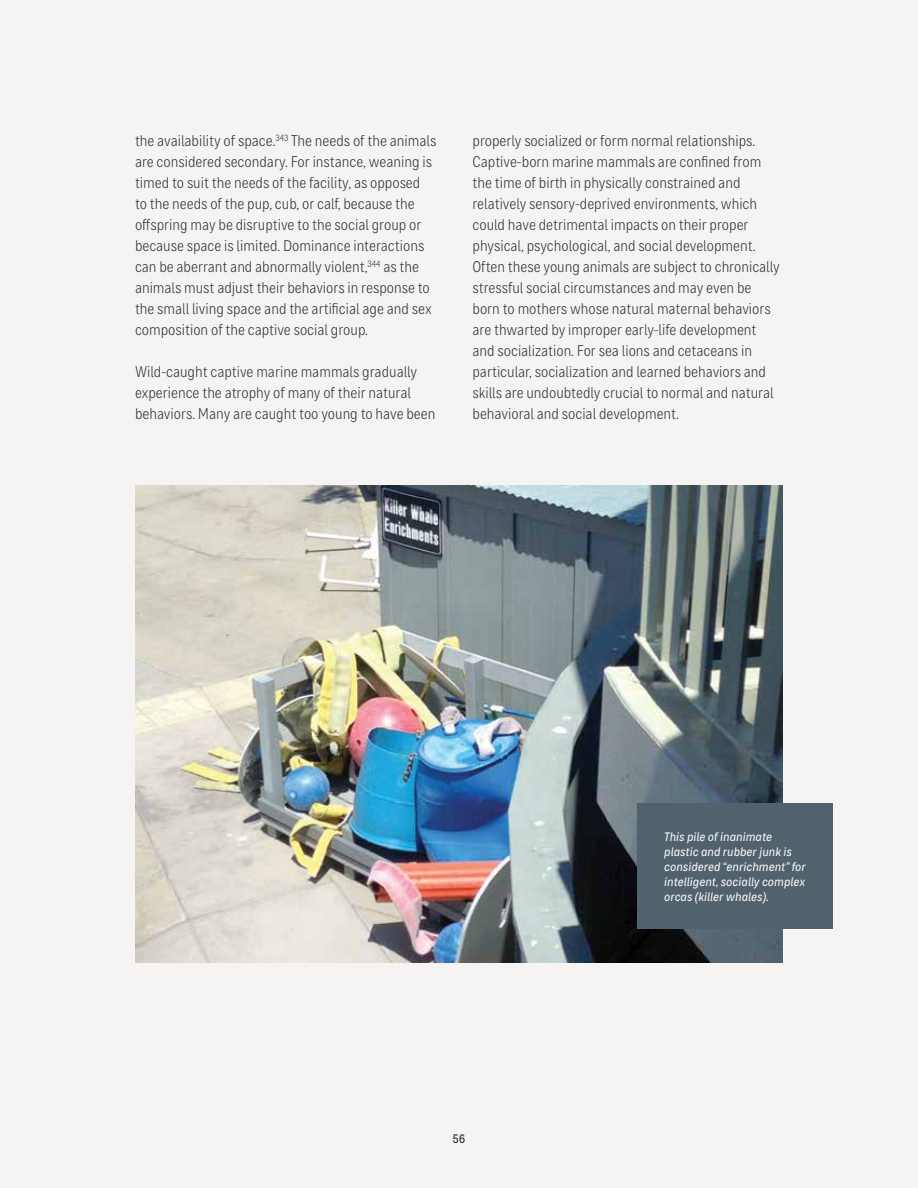
<style>
.page{position:relative;width:918px;height:1188px;background:#f5f4f2}
.page>*{position:absolute;margin:0;border:0;box-sizing:border-box;transform-origin:0 0}
.t1{font:300 15px/21px "Bruta Glb Condensed";color:#232d38}
.t2{font:italic 12px/15px "Bruta Glb Condensed";color:#f5f4f2}
.t3{font:12px "Bruta Glb Condensed";color:#232d38}
</style>
<div class="page">
<img style="left:135px;top:485px;width:648px;height:478px">
<div style="left:637px;top:804px;width:196px;height:125px;background:#51626d"></div>
<p class="t1" style="left:135px;top:129px;width:303px">the availability of space.<sup>343</sup> The needs of the animals are considered secondary. For instance, weaning is timed to suit the needs of the facility, as opposed<br>to the needs of the pup, cub, or calf, because the offspring may be disruptive to the social group or because space is limited. Dominance interactions can be aberrant and abnormally violent,<sup>344</sup> as the animals must adjust their behaviors in response to the small living space and the artificial age and sex composition of the captive social group.</p>
<p class="t1" style="left:135px;top:360px;width:302px">Wild-caught captive marine mammals gradually experience the atrophy of many of their natural behaviors. Many are caught too young to have been</p>
<p class="t1" style="left:473px;top:129px;width:309px">properly socialized or form normal relationships.<br>Captive-born marine mammals are confined from the time of birth in physically constrained and relatively sensory-deprived environments, which could have detrimental impacts on their proper physical, psychological, and social development.<br>Often these young animals are subject to chronically stressful social circumstances and may even be born to mothers whose natural maternal behaviors are thwarted by improper early-life development and socialization. For sea lions and cetaceans in particular, socialization and learned behaviors and skills are undoubtedly crucial to normal and natural behavioral and social development.</p>
<p class="t3" style="left:453px;top:1129px;width:14px">56</p>
<p class="t2" style="left:664px;top:828px;width:143px">This pile of inanimate plastic and rubber junk is considered “enrichment” for intelligent, socially complex orcas (killer whales).</p>
</div>
